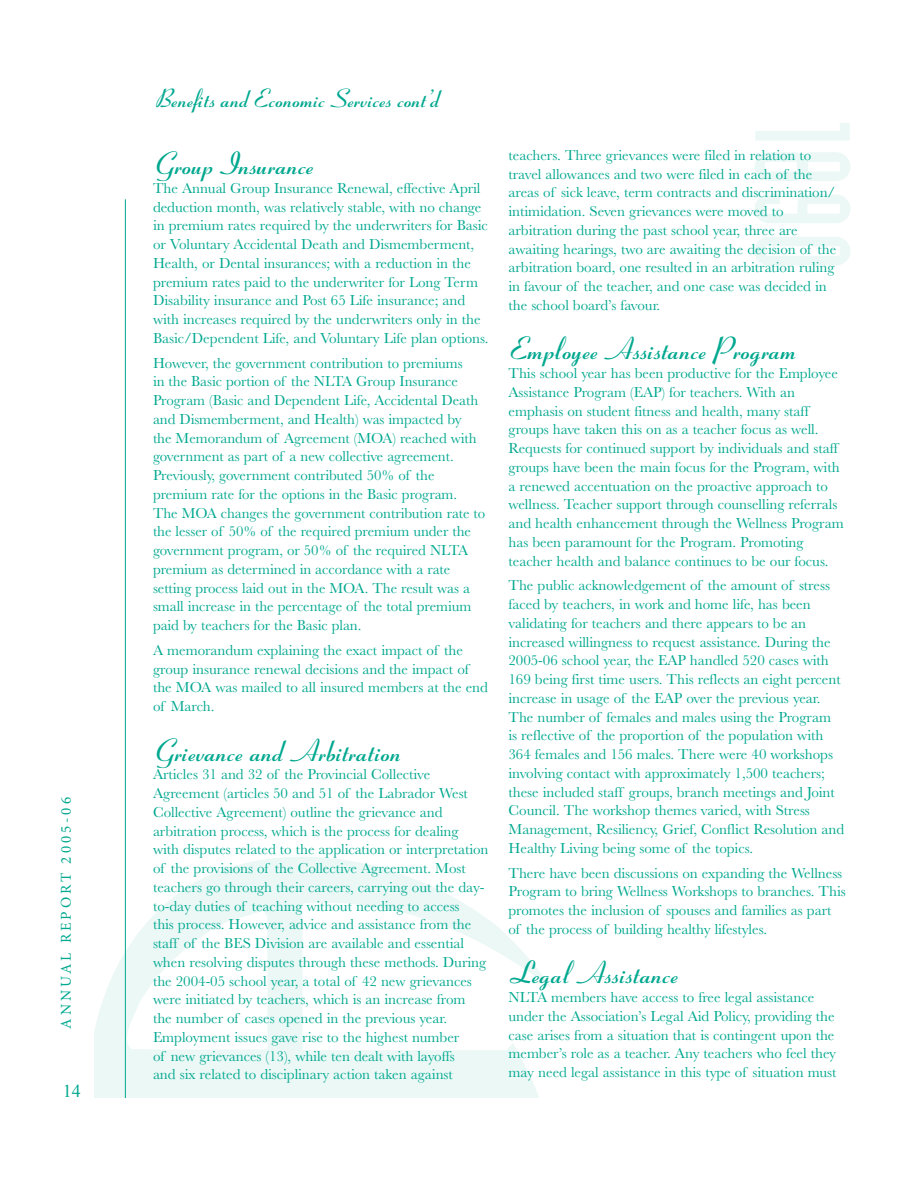
<style>
.page{position:relative;width:918px;height:1188px;background:#fff}
.page>*{position:absolute;margin:0;border:0;box-sizing:border-box;transform-origin:0 0}
.t1{font:700 33px "Coronet";letter-spacing:-.005em;color:#00a88f}
.t2{font:700 27px "Coronet";color:#00a88f}
.t3{font:18px "Times New Roman";color:#00a88f}
.t4{font:15px/18.8px "Baskerville";letter-spacing:-.005em;color:#00a88f}
.t5{font:15px "Minion Pro";letter-spacing:.2em;color:#00a88f}
</style>
<div class="page">
<svg style="left:94px;top:831px;width:457px;height:267px"></svg>
<hr style="left:125px;top:199px;width:1px;height:899px;background:#00a88f">
<svg style="left:755px;top:123px;width:95px;height:18px"></svg>
<svg style="left:755px;top:152px;width:95px;height:29px"></svg>
<svg style="left:755px;top:194px;width:95px;height:29px"></svg>
<svg style="left:755px;top:237px;width:95px;height:29px"></svg>
<p class="t5" style="left:56px;top:1029px;width:233px;rotate:-90deg">ANNUAL REPORT 2005-06</p>
<p class="t3" style="left:63px;top:1080px;width:19px">14</p>
<h2 class="t2" style="left:154px;top:83px;width:286px">Benefits and Economic Services cont’d</h2>
<h1 class="t1" style="left:153px;top:146px;width:161px">Group Insurance</h1>
<p class="t4" style="left:153px;top:179px;width:337px">The Annual Group Insurance Renewal, effective April deduction month, was relatively stable, with no change in premium rates required by the underwriters for Basic or Voluntary Accidental Death and Dismemberment, Health, or Dental insurances; with a reduction in the premium rates paid to the underwriter for Long Term Disability insurance and Post 65 Life insurance; and with increases required by the underwriters only in the Basic/Dependent Life, and Voluntary Life plan options.</p>
<p class="t4" style="left:153px;top:353px;width:334px">However, the government contribution to premiums<br>in the Basic portion of the NLTA Group Insurance Program (Basic and Dependent Life, Accidental Death and Dismemberment, and Health) was impacted by<br>the Memorandum of Agreement (MOA) reached with government as part of a new collective agreement.<br>Previously, government contributed 50% of the premium rate for the options in the Basic program.<br>The MOA changes the government contribution rate to the lesser of 50% of the required premium under the government program, or 50% of the required NLTA premium as determined in accordance with a rate setting process laid out in the MOA. The result was a small increase in the percentage of the total premium paid by teachers for the Basic plan.</p>
<p class="t4" style="left:153px;top:641px;width:336px">A memorandum explaining the exact impact of the group insurance renewal decisions and the impact of the MOA was mailed to all insured members at the end of March.</p>
<h1 class="t1" style="left:153px;top:732px;width:248px">Grievance and Arbitration</h1>
<p class="t4" style="left:153px;top:765px;width:337px">Articles 31 and 32 of the Provincial Collective Agreement (articles 50 and 51 of the Labrador West Collective Agreement) outline the grievance and arbitration process, which is the process for dealing<br>with disputes related to the application or interpretation of the provisions of the Collective Agreement. Most teachers go through their careers, carrying out the day&shy;to-day duties of teaching without needing to access<br>this process. However, advice and assistance from the staff of the BES Division are available and essential when resolving disputes through these methods. During the 2004-05 school year, a total of 42 new grievances were initiated by teachers, which is an increase from<br>the number of cases opened in the previous year.<br>Employment issues gave rise to the highest number<br>of new grievances (13), while ten dealt with layoffs<br>and six related to disciplinary action taken against</p>
<p class="t4" style="left:508px;top:146px;width:329px">teachers. Three grievances were filed in relation to travel allowances and two were filed in each of the areas of sick leave, term contracts and discrimination/ intimidation. Seven grievances were moved to arbitration during the past school year, three are awaiting hearings, two are awaiting the decision of the arbitration board, one resulted in an arbitration ruling in favour of the teacher, and one case was decided in the school board’s favour.</p>
<h1 class="t1" style="left:508px;top:331px;width:288px">Employee Assistance Program</h1>
<p class="t4" style="left:508px;top:364px;width:337px">This school year has been productive for the Employee Assistance Program (EAP) for teachers. With an emphasis on student fitness and health, many staff groups have taken this on as a teacher focus as well.<br>Requests for continued support by individuals and staff groups have been the main focus for the Program, with a renewed accentuation on the proactive approach to wellness. Teacher support through counselling referrals and health enhancement through the Wellness Program has been paramount for the Program. Promoting teacher health and balance continues to be our focus.</p>
<p class="t4" style="left:508px;top:576px;width:337px">The public acknowledgement of the amount of stress faced by teachers, in work and home life, has been validating for teachers and there appears to be an increased willingness to request assistance. During the 2005-06 school year, the EAP handled 520 cases with 169 being first time users. This reflects an eight percent increase in usage of the EAP over the previous year.<br>The number of females and males using the Program<br>is reflective of the proportion of the population with 364 females and 156 males. There were 40 workshops involving contact with approximately 1,500 teachers; these included staff groups, branch meetings and Joint Council. The workshop themes varied, with Stress Management, Resiliency, Grief, Conflict Resolution and Healthy Living being some of the topics.</p>
<p class="t4" style="left:508px;top:863px;width:339px">There have been discussions on expanding the Wellness Program to bring Wellness Workshops to branches. This promotes the inclusion of spouses and families as part of the process of building healthy lifestyles.</p>
<h1 class="t1" style="left:508px;top:955px;width:170px">Legal Assistance</h1>
<p class="t4" style="left:508px;top:988px;width:329px">NLTA members have access to free legal assistance under the Association’s Legal Aid Policy, providing the case arises from a situation that is contingent upon the member’s role as a teacher. Any teachers who feel they may need legal assistance in this type of situation must</p>
</div>
